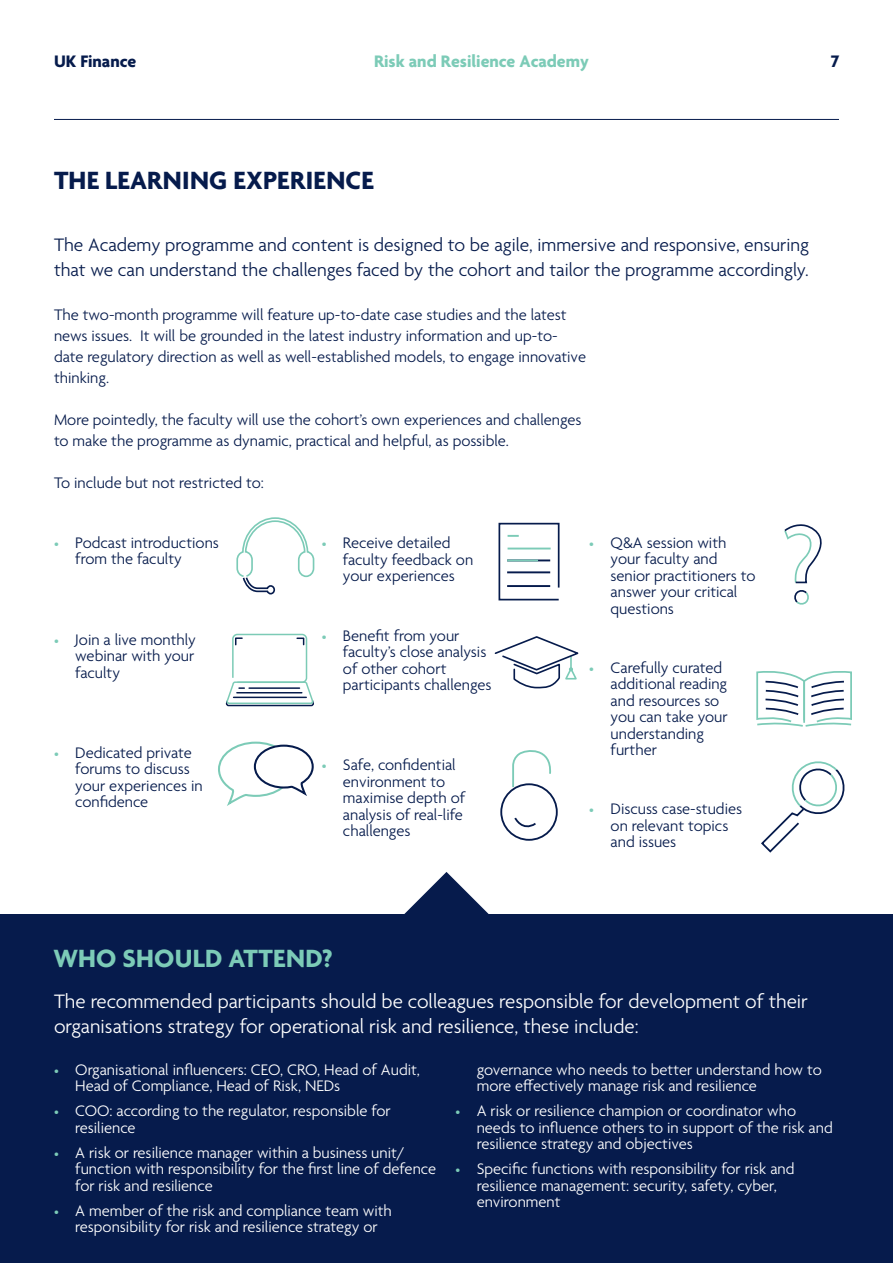
<style>
.page{position:relative;width:893px;height:1263px;background:#fff}
.page>*{position:absolute;margin:0;border:0;box-sizing:border-box;transform-origin:0 0}
.Sub_header_2_Blue{font:700 27px "Agenda";letter-spacing:.01em;color:#061b4c}
.Sub_header_2_White{font:700 27px "Agenda";letter-spacing:.01em;color:#7ccbb7}
.Body_copy_11pt_LIGHT{font:300 21px/25.2px "Agenda";color:#fff}
.Body_copy_11pt_LIGHT-2{font:300 19.5px/25.5px "Agenda";color:#061b4c}
.t1{font:700 18px "Agenda";color:#7ccbb7}
.t2{font:700 18px "Agenda";color:#061b4c}
.Body_copy_11pt_LIGHT-3{font:300 16.5px/16.5px "Agenda";color:#061b4c}
.t3{font:300 16.5px/16.5px "Agenda";color:#fff}
.s1{font-size:13.5px;color:#7ccbb7}
</style>
<div class="page">
<hr style="left:54px;top:119px;width:785px;height:1px;background:#061b4c">
<svg style="left:236px;top:517px;width:79px;height:78px"></svg>
<svg style="left:225px;top:633px;width:89px;height:74px"></svg>
<hr style="left:234px;top:697px;width:72px;height:1px;background:#061b4c">
<svg style="left:218px;top:741px;width:96px;height:64px"></svg>
<svg style="left:494px;top:636px;width:85px;height:53px"></svg>
<svg style="left:512px;top:750px;width:40px;height:39px"></svg>
<div style="left:500px;top:783px;width:58px;height:58px;border:2px solid #061b4c;border-radius:50%"></div>
<svg style="left:514px;top:817px;width:22px;height:11px"></svg>
<svg style="left:498px;top:522px;width:62px;height:79px"></svg>
<hr style="left:508px;top:548px;width:43px;height:1px;background:#7ccbb7">
<hr style="left:507px;top:559px;width:43px;height:2px;background:#061b4c">
<hr style="left:507px;top:571px;width:43px;height:2px;background:#061b4c">
<hr style="left:507px;top:585px;width:43px;height:2px;background:#061b4c">
<hr style="left:507px;top:559px;width:31px;height:2px;background:#7ccbb7">
<svg style="left:784px;top:524px;width:38px;height:81px"></svg>
<svg style="left:761px;top:761px;width:84px;height:92px"></svg>
<svg style="left:756px;top:671px;width:96px;height:56px"></svg>
<div style="left:0;top:914px;width:893px;height:349px;background:#061b4c"></div>
<svg style="left:404px;top:872px;width:85px;height:42px"></svg>
<p class="t2" style="left:54px;top:51px;width:84px">UK Finance</p>
<p class="t1" style="left:374px;top:51px;width:216px">Risk and Resilience Academy</p>
<p class="t2" style="left:831px;top:51px;width:10px">7</p>
<p class="Sub_header_2_Blue" style="left:54px;top:166px;width:321px">THE LEARNING EXPERIENCE</p>
<p class="Body_copy_11pt_LIGHT-2" style="left:54px;top:233px;width:757px">The Academy programme and content is designed to be agile, immersive and responsive, ensuring that we can understand the challenges faced by the cohort and tailor the programme accordingly.</p>
<p class="Body_copy_11pt_LIGHT-3" style="left:54px;top:305px;width:533px;line-height:21px">The two-month programme will feature up-to-date case studies and the latest news issues. It will be grounded in the latest industry information and up-to&shy;date regulatory direction as well as well-established models, to engage innovative thinking.</p>
<p class="Body_copy_11pt_LIGHT-3" style="left:54px;top:410px;width:529px;line-height:21px">More pointedly, the faculty will use the cohort’s own experiences and challenges to make the programme as dynamic, practical and helpful, as possible.</p>
<p class="Body_copy_11pt_LIGHT-3" style="left:54px;top:476px;width:212px">To include but not restricted to:</p>
<p class="Body_copy_11pt_LIGHT-3" style="left:75px;top:535px;width:145px;text-indent:-21px"><span class="s1">•</span> Podcast introductions from the faculty</p>
<p class="Body_copy_11pt_LIGHT-3" style="left:75px;top:632px;width:122px;text-align:justify;text-indent:-21px"><span class="s1">•</span> Join a live monthly webinar with your faculty</p>
<p class="Body_copy_11pt_LIGHT-3" style="left:75px;top:745px;width:129px;text-indent:-21px"><span class="s1">•</span> Dedicated private forums to discuss your experiences in confidence</p>
<p class="Body_copy_11pt_LIGHT-3" style="left:343px;top:536px;width:132px;text-indent:-21px"><span class="s1">•</span> Receive detailed faculty feedback on your experiences</p>
<p class="Body_copy_11pt_LIGHT-3" style="left:343px;top:628px;width:150px;text-indent:-21px"><span class="s1">•</span> Benefit from your faculty’s close analysis of other cohort participants challenges</p>
<p class="Body_copy_11pt_LIGHT-3" style="left:343px;top:758px;width:124px;text-indent:-21px"><span class="s1">•</span> Safe, confidential environment to maximise depth of analysis of real-life challenges</p>
<p class="Sub_header_2_White" style="left:53px;top:944px;width:281px">WHO SHOULD ATTEND?</p>
<p class="Body_copy_11pt_LIGHT-3" style="left:611px;top:535px;width:146px;text-indent:-21px"><span class="s1">•</span> Q&amp;A session with your faculty and senior practitioners to answer your critical questions</p>
<p class="Body_copy_11pt_LIGHT-3" style="left:611px;top:660px;width:119px;text-indent:-21px"><span class="s1">•</span> Carefully curated additional reading and resources so you can take your understanding further</p>
<p class="Body_copy_11pt_LIGHT-3" style="left:611px;top:802px;width:133px;text-indent:-21px"><span class="s1">•</span> Discuss case-studies on relevant topics and issues</p>
<p class="Body_copy_11pt_LIGHT" style="left:54px;top:990px;width:755px">The recommended participants should be colleagues responsible for development of their organisations strategy for operational risk and resilience, these include:</p>
<p class="t3" style="left:75px;top:1062px;width:346px;text-indent:-21px"><span class="s1">•</span> Organisational influencers: CEO, CRO, Head of Audit,<br>Head of Compliance, Head of Risk, NEDs</p>
<p class="t3" style="left:75px;top:1104px;width:317px;text-indent:-21px"><span class="s1">•</span> COO: according to the regulator, responsible for resilience</p>
<p class="t3" style="left:75px;top:1145px;width:362px;text-indent:-21px"><span class="s1">•</span> A risk or resilience manager within a business unit/ function with responsibility for the first line of defence for risk and resilience</p>
<p class="t3" style="left:54px;top:1203px;width:339px;text-align:center"><span class="s1">•</span> A member of the risk and compliance team with responsibility for risk and resilience strategy or</p>
<p class="t3" style="left:477px;top:1062px;width:347px">governance who needs to better understand how to more effectively manage risk and resilience</p>
<p class="t3" style="left:477px;top:1104px;width:357px;text-indent:-21px"><span class="s1">•</span> A risk or resilience champion or coordinator who needs to influence others to in support of the risk and resilience strategy and objectives</p>
<p class="t3" style="left:477px;top:1162px;width:319px;text-indent:-21px"><span class="s1">•</span> Specific functions with responsibility for risk and resilience management: security, safety, cyber, environment</p>
</div>
